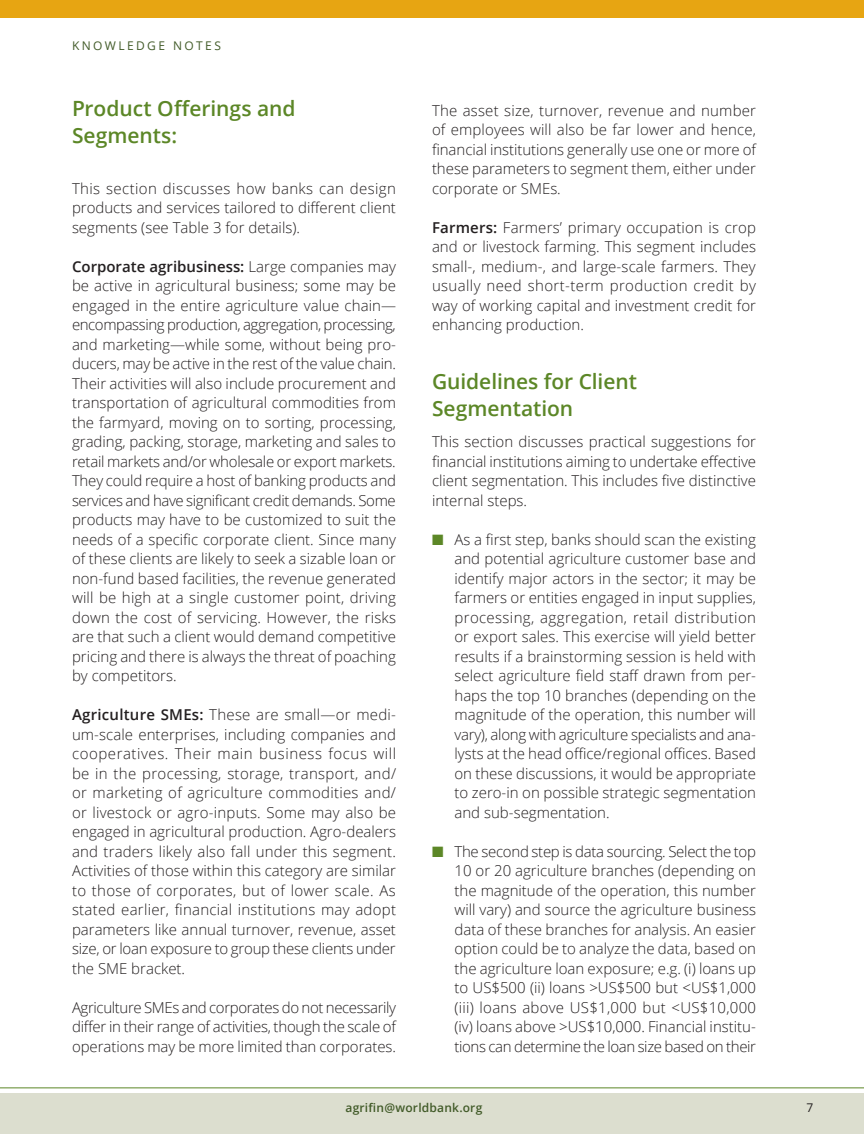
<style>
.page{position:relative;width:864px;height:1134px;background:#fff}
.page>*{position:absolute;margin:0;border:0;box-sizing:border-box;transform-origin:0 0}
.heading{font:600 21px/27px "Open Sans";letter-spacing:-.005em;color:#5c8727}
.body{font:300 15px/19.5px "Open Sans";color:#231f20;text-align:justify}
.t1{font:600 12px "Open Sans";letter-spacing:.015em;color:#425b29}
.t2{font:12px "Open Sans";letter-spacing:.2em;color:#425b29}
.t3{font:12px "Open Sans";color:#231f20}
.s1{font-weight:600}
.s2{color:#5c8727}
</style>
<div class="page">
<div style="left:0;top:1094px;width:864px;height:40px;background:#dcdecf"></div>
<hr style="left:0;top:1088px;width:864px;height:1px;background:#5c8727">
<div style="left:0;top:0;width:864px;height:18px;background:#e7a512"></div>
<p class="t2" style="left:72px;top:37px;width:150px">KNOWLEDGE NOTES</p>
<p class="heading" style="left:72px;top:94px;width:225px">Product Offerings and<br>Segments:</p>
<p class="body" style="left:72px;top:178px;width:326px">This section discusses how banks can design products and services tailored to different client segments (see Table 3 for details).</p>
<p class="body" style="left:72px;top:256px;width:326px"><span class="s1">Corporate agribusiness:</span> Large companies may be active in agricultural business; some may be engaged in the entire agriculture value chain— encompassing production, aggregation, processing, and marketing—while some, without being pro&shy;ducers, may be active in the rest of the value chain.<br>Their activities will also include procurement and transportation of agricultural commodities from the farmyard, moving on to sorting, processing, grading, packing, storage, marketing and sales to retail markets and/or wholesale or export markets.<br>They could require a host of banking products and services and have significant credit demands. Some products may have to be customized to suit the needs of a specific corporate client. Since many of these clients are likely to seek a sizable loan or non-fund based facilities, the revenue generated will be high at a single customer point, driving down the cost of servicing. However, the risks are that such a client would demand competitive pricing and there is always the threat of poaching by competitors.</p>
<p class="body" style="left:72px;top:704px;width:326px"><span class="s1">Agriculture SMEs:</span> These are small—or medi&shy;um-scale enterprises, including companies and cooperatives. Their main business focus will be in the processing, storage, transport, and/ or marketing of agriculture commodities and/ or livestock or agro-inputs. Some may also be engaged in agricultural production. Agro-dealers and traders likely also fall under this segment.<br>Activities of those within this category are similar to those of corporates, but of lower scale. As stated earlier, financial institutions may adopt parameters like annual turnover, revenue, asset size, or loan exposure to group these clients under the SME bracket.</p>
<p class="body" style="left:72px;top:997px;width:326px">Agriculture SMEs and corporates do not necessarily differ in their range of activities, though the scale of operations may be more limited than corporates.</p>
<p class="body" style="left:432px;top:100px;width:326px">The asset size, turnover, revenue and number of employees will also be far lower and hence, financial institutions generally use one or more of these parameters to segment them, either under corporate or SMEs.</p>
<p class="body" style="left:432px;top:217px;width:326px"><span class="s1">Farmers:</span> Farmers’ primary occupation is crop and or livestock farming. This segment includes small-, medium-, and large-scale farmers. They usually need short-term production credit by way of working capital and investment credit for enhancing production.</p>
<p class="heading" style="left:432px;top:367px;width:206px">Guidelines for Client<br>Segmentation</p>
<p class="body" style="left:432px;top:431px;width:326px">This section discusses practical suggestions for financial institutions aiming to undertake effective client segmentation. This includes five distinctive internal steps.</p>
<p class="body" style="left:454px;top:529px;width:303px;text-indent:-22px"><span class="s2">■</span> As a first step, banks should scan the existing and potential agriculture customer base and identify major actors in the sector; it may be farmers or entities engaged in input supplies, processing, aggregation, retail distribution or export sales. This exercise will yield better results if a brainstorming session is held with select agriculture field staff drawn from per&shy;haps the top 10 branches (depending on the magnitude of the operation, this number will vary), along with agriculture specialists and ana&shy;lysts at the head office/regional offices. Based on these discussions, it would be appropriate to zero-in on possible strategic segmentation and sub-segmentation.</p>
<p class="body" style="left:454px;top:841px;width:303px;text-indent:-22px"><span class="s2">■</span> The second step is data sourcing. Select the top 10 or 20 agriculture branches (depending on the magnitude of the operation, this number will vary) and source the agriculture business data of these branches for analysis. An easier option could be to analyze the data, based on the agriculture loan exposure; e.g. (i) loans up to US$500 (ii) loans &gt;US$500 but &lt;US$1,000 (iii) loans above US$1,000 but &lt;US$10,000 (iv) loans above &gt;US$10,000. Financial institu&shy;tions can determine the loan size based on their</p>
<p class="t1" style="left:346px;top:1099px;width:138px">agrifin@worldbank.org</p>
<p class="t3" style="left:807px;top:1099px;width:8px">7</p>
</div>
